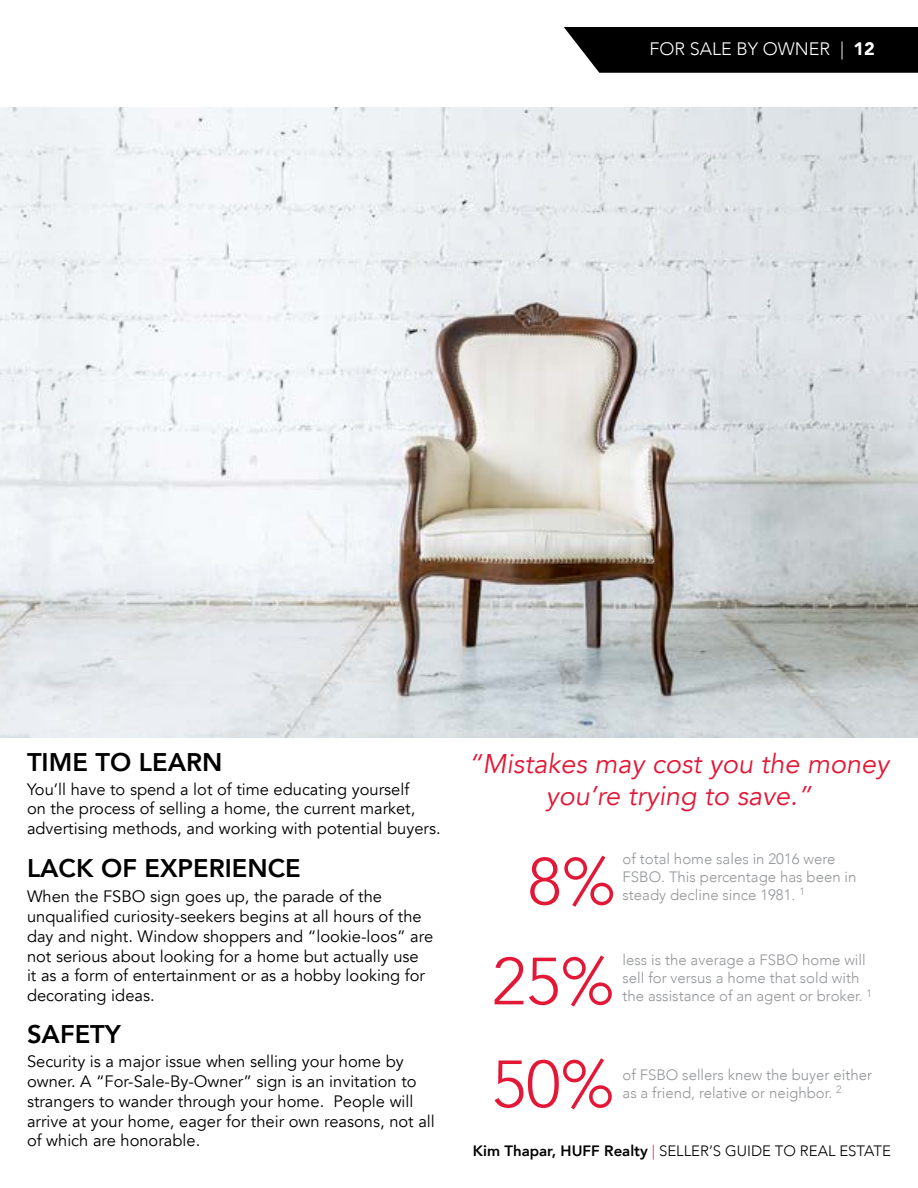
<style>
.page{position:relative;width:918px;height:1188px;background:#fff}
.page>*{position:absolute;margin:0;border:0;box-sizing:border-box;transform-origin:0 0}
.t1{font:300 66px "Avenir";color:#e31837}
.t2{font:italic 27px/32.4px "Avenir";color:#e31837;text-align:center}
.t3{font:800 25.5px "Avenir";color:#000}
.t4{font:300 18px "Avenir";color:#fff}
.t5{font:16.5px/19.8px "Avenir";color:#000}
.t6{font:300 15px/18px "Avenir";color:#939598}
.t7{font:300 15px "Avenir";color:#000}
.s1{font-weight:900}
.s2{font-weight:800}
.s3{color:#e31837}
</style>
<div class="page">
<svg style="left:564px;top:27px;width:354px;height:46px;background:#0e0e0e"></svg>
<img style="left:0;top:108px;width:918px;height:629px">
<p class="t4" style="left:649px;top:38px;width:227px">FOR SALE BY OWNER | <span class="s1">12</span></p>
<h3 class="t3" style="left:27px;top:742px;width:197px">TIME TO LEARN</h3>
<p class="t5" style="left:27px;top:779px;width:415px">You’ll have to spend a lot of time educating yourself<br>on the process of selling a home, the current market, advertising methods, and working with potential buyers.</p>
<h3 class="t3" style="left:27px;top:848px;width:275px">LACK OF EXPERIENCE</h3>
<p class="t5" style="left:27px;top:887px;width:408px">When the FSBO sign goes up, the parade of the unqualified curiosity-seekers begins at all hours of the day and night. Window shoppers and “lookie-loos” are not serious about looking for a home but actually use<br>it as a form of entertainment or as a hobby looking for decorating ideas.</p>
<h3 class="t3" style="left:27px;top:1014px;width:95px">SAFETY</h3>
<p class="t5" style="left:27px;top:1052px;width:409px">Security is a major issue when selling your home by owner. A “For-Sale-By-Owner” sign is an invitation to strangers to wander through your home. People will arrive at your home, eager for their own reasons, not all of which are honorable.</p>
<h2 class="t2" style="left:468px;top:748px;width:422px">“Mistakes may cost you the money you’re trying to save.”</h2>
<h1 class="t1" style="left:528px;top:843px;width:90px">8%</h1>
<p class="t6" style="left:623px;top:850px;width:236px">of total home sales in 2016 were<br>FSBO. This percentage has been in steady decline since 1981. <sup>1</sup></p>
<h1 class="t1" style="left:492px;top:943px;width:124px">25%</h1>
<p class="t6" style="left:623px;top:951px;width:251px">less is the average a FSBO home will sell for versus a home that sold with the assistance of an agent or broker. <sup>1</sup></p>
<h1 class="t1" style="left:492px;top:1045px;width:124px">50%</h1>
<p class="t6" style="left:623px;top:1065px;width:251px">of FSBO sellers knew the buyer either as a friend, relative or neighbor. <sup>2</sup></p>
<p class="t7" style="left:473px;top:1142px;width:420px"><span class="s2">Kim Thapar, HUFF Realty</span> <span class="s3">|</span> SELLER’S GUIDE TO REAL ESTATE</p>
</div>
